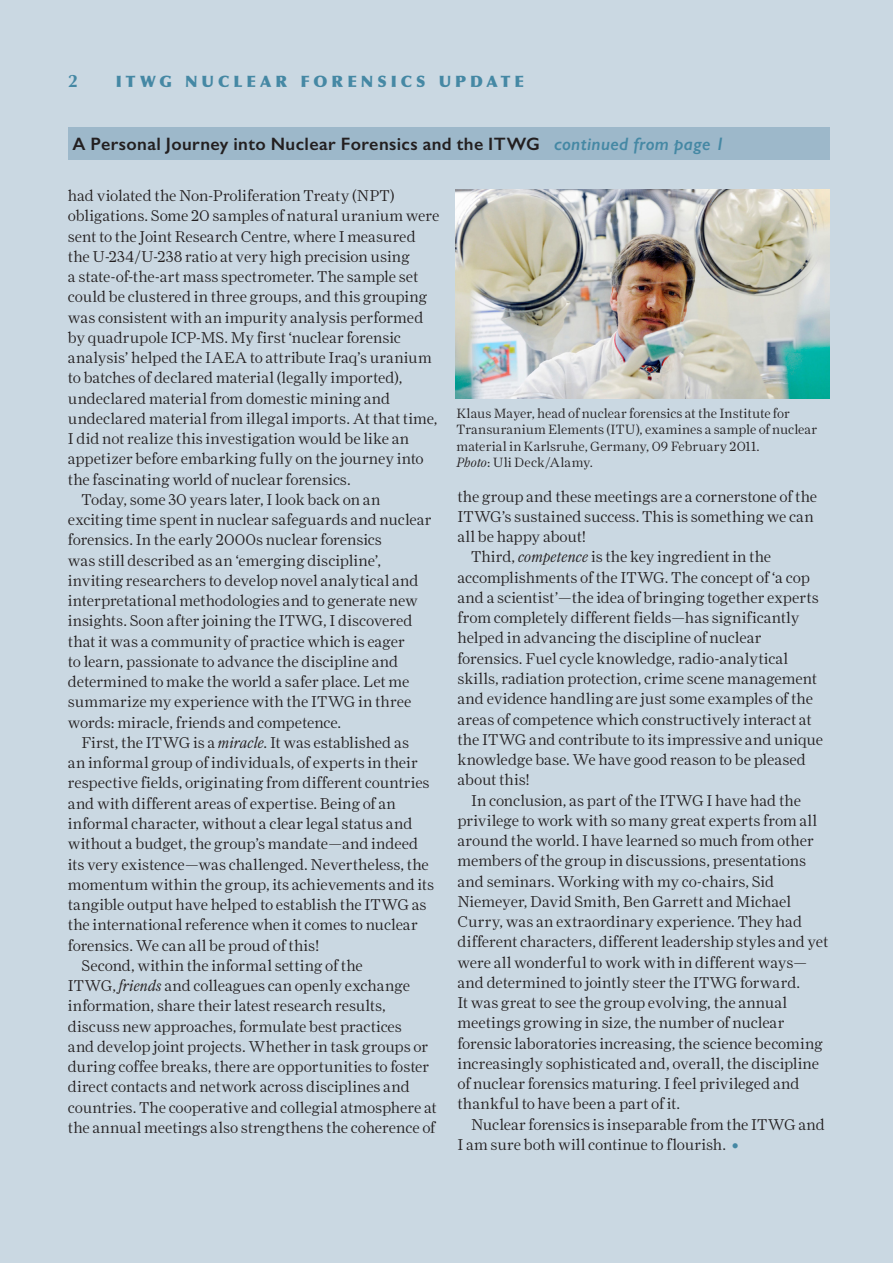
<style>
.page{position:relative;width:893px;height:1263px;background:#cad8e2}
.page>*{position:absolute;margin:0;border:0;box-sizing:border-box;transform-origin:0 0}
.Continued_test{font:600 18px "Gill Sans";letter-spacing:.02em;color:#231f20}
.t1{font:700 18px "Optima";color:#4588a4}
.t2{font:300 15.75px/20.2px "Farnham Display";color:#231f20}
.t3{font:900 15.75px "Optima";letter-spacing:.255em;color:#4588a4}
.Photo_caption{font:300 13.5px/16.5px "Farnham Display";letter-spacing:.005em;color:#231f20}
.s1{font-style:italic;color:#4588a4}
.s2{font-style:italic}
.s3{font-family:"Minion Pro";font-weight:400;font-size:19.5px;color:#4588a4}
</style>
<div class="page">
<div style="left:68px;top:128px;width:761px;height:32px;background:#9db8ca"></div>
<img style="left:455px;top:190px;width:374px;height:208px">
<p class="t1" style="left:68px;top:70px;width:12px">2</p>
<p class="t3" style="left:116px;top:72px;width:410px">ITWG NUCLEAR FORENSICS UPDATE</p>
<p class="Continued_test" style="left:73px;top:133px;width:654px">A Personal Journey into Nuclear Forensics and the ITWG <span class="s1">continued from page 1</span></p>
<p class="t2" style="left:68px;top:185px;width:373px">had violated the Non-Proliferation Treaty (NPT) obligations. Some 20 samples of natural uranium were sent to the Joint Research Centre, where I measured the U-234/U-238 ratio at very high precision using<br>a state-of-the-art mass spectrometer. The sample set could be clustered in three groups, and this grouping was consistent with an impurity analysis performed by quadrupole ICP-MS. My first ‘nuclear forensic analysis’ helped the IAEA to attribute Iraq’s uranium to batches of declared material (legally imported), undeclared material from domestic mining and undeclared material from illegal imports. At that time, I did not realize this investigation would be like an appetizer before embarking fully on the journey into the fascinating world of nuclear forensics.</p>
<p class="t2" style="left:68px;top:489px;width:365px;text-indent:14px">Today, some 30 years later, I look back on an exciting time spent in nuclear safeguards and nuclear forensics. In the early 2000s nuclear forensics<br>was still described as an ‘emerging discipline’, inviting researchers to develop novel analytical and interpretational methodologies and to generate new insights. Soon after joining the ITWG, I discovered that it was a community of practice which is eager<br>to learn, passionate to advance the discipline and determined to make the world a safer place. Let me summarize my experience with the ITWG in three words: miracle, friends and competence.</p>
<p class="t2" style="left:68px;top:732px;width:368px;text-indent:14px">First, the ITWG is a <span class="s2">miracle</span>. It was established as<br>an informal group of individuals, of experts in their respective fields, originating from different countries and with different areas of expertise. Being of an informal character, without a clear legal status and without a budget, the group’s mandate—and indeed its very existence—was challenged. Nevertheless, the momentum within the group, its achievements and its tangible output have helped to establish the ITWG as the international reference when it comes to nuclear forensics. We can all be proud of this!</p>
<p class="t2" style="left:68px;top:955px;width:370px;text-indent:14px">Second, within the informal setting of the<br>ITWG, <span class="s2">friends</span> and colleagues can openly exchange information, share their latest research results, discuss new approaches, formulate best practices<br>and develop joint projects. Whether in task groups or during coffee breaks, there are opportunities to foster direct contacts and network across disciplines and countries. The cooperative and collegial atmosphere at the annual meetings also strengthens the coherence of</p>
<p class="Photo_caption" style="left:456px;top:405px;width:362px">Klaus Mayer, head of nuclear forensics at the Institute for Transuranium Elements (ITU), examines a sample of nuclear material in Karlsruhe, Germany, 09 February 2011.<br><span class="s2">Photo</span>: Uli Deck/Alamy.</p>
<p class="t2" style="left:457px;top:486px;width:361px">the group and these meetings are a cornerstone of the<br>ITWG’s sustained success. This is something we can all be happy about!</p>
<p class="t2" style="left:457px;top:547px;width:367px;text-indent:14px">Third, <span class="s2">competence</span> is the key ingredient in the accomplishments of the ITWG. The concept of ‘a cop and a scientist’—the idea of bringing together experts from completely different fields—has significantly helped in advancing the discipline of nuclear forensics. Fuel cycle knowledge, radio-analytical skills, radiation protection, crime scene management and evidence handling are just some examples of the areas of competence which constructively interact at the ITWG and contribute to its impressive and unique knowledge base. We have good reason to be pleased about this!</p>
<p class="t2" style="left:457px;top:790px;width:372px;text-indent:14px">In conclusion, as part of the ITWG I have had the privilege to work with so many great experts from all around the world. I have learned so much from other members of the group in discussions, presentations and seminars. Working with my co-chairs, Sid Niemeyer, David Smith, Ben Garrett and Michael Curry, was an extraordinary experience. They had different characters, different leadership styles and yet were all wonderful to work with in different ways— and determined to jointly steer the ITWG forward.<br>It was great to see the group evolving, the annual meetings growing in size, the number of nuclear forensic laboratories increasing, the science becoming increasingly sophisticated and, overall, the discipline of nuclear forensics maturing. I feel privileged and thankful to have been a part of it.</p>
<p class="t2" style="left:457px;top:1114px;width:369px;text-indent:14px">Nuclear forensics is inseparable from the ITWG and<br>I am sure both will continue to flourish. <span class="s3">•</span></p>
</div>
